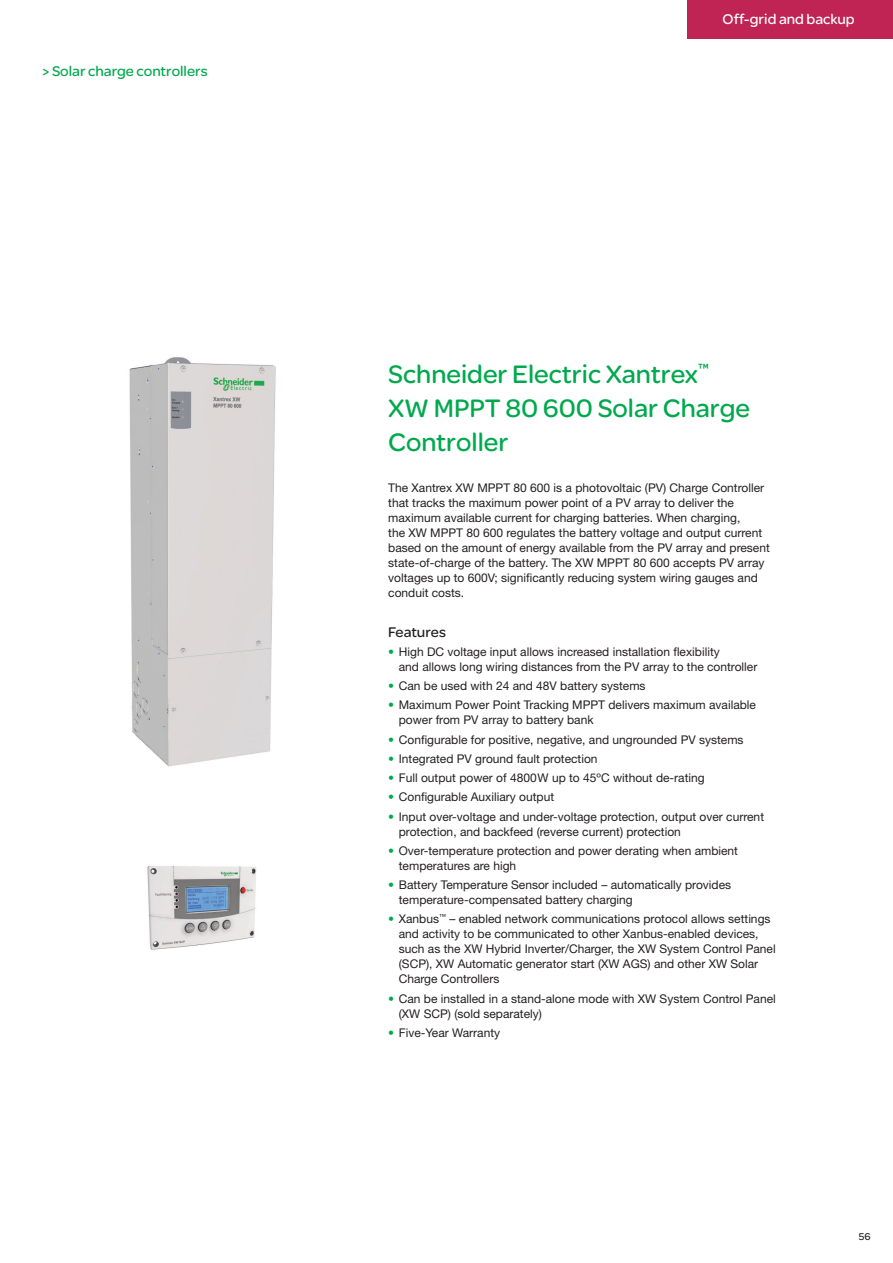
<style>
.page{position:relative;width:893px;height:1263px;background:#fff}
.page>*{position:absolute;margin:0;border:0;box-sizing:border-box;transform-origin:0 0}
.t1{font:27px/33.9px "SE Optimist";color:#00a94e}
.t2{font:15px "SE Optimist";color:#00a94e}
.t3{font:15px "SE Optimist";color:#fff}
.t4{font:15px "SE Optimist";color:#231f20}
.t5{font:12px/15px "Helvetica Neue";color:#231f20}
.t6{font:10.5px "SE Optimist";color:#231f20}
.s1{color:#00a94e}
</style>
<div class="page">
<img style="left:147px;top:865px;width:110px;height:85px">
<div style="left:688px;top:0;width:205px;height:38px;background:#bf2454"></div>
<img style="left:129px;top:357px;width:147px;height:410px">
<p class="t2" style="left:43px;top:60px;width:167px">&gt; Solar charge controllers</p>
<p class="t3" style="left:723px;top:9px;width:134px">Off-grid and backup</p>
<h1 class="t1" style="left:388px;top:356px;width:363px">Schneider Electric Xantrex<sup>™<br></sup>XW MPPT 80 600 Solar Charge<br>Controller</h1>
<p class="t5" style="left:388px;top:480px;width:383px">The Xantrex XW MPPT 80 600 is a photovoltaic (PV) Charge Controller that tracks the maximum power point of a PV array to deliver the maximum available current for charging batteries. When charging,<br>the XW MPPT 80 600 regulates the battery voltage and output current based on the amount of energy available from the PV array and present state-of-charge of the battery. The XW MPPT 80 600 accepts PV array voltages up to 600V; significantly reducing system wiring gauges and conduit costs.</p>
<p class="t4" style="left:388px;top:621px;width:59px">Features</p>
<p class="t5" style="left:399px;top:644px;width:360px;text-indent:-11px"><span class="s1">•</span> High DC voltage input allows increased installation flexibility<br>and allows long wiring distances from the PV array to the controller</p>
<p class="t5" style="left:388px;top:678px;width:259px"><span class="s1">•</span> Can be used with 24 and 48V battery systems</p>
<p class="t5" style="left:399px;top:697px;width:359px;text-indent:-11px"><span class="s1">•</span> Maximum Power Point Tracking MPPT delivers maximum available power from PV array to battery bank</p>
<p class="t5" style="left:388px;top:732px;width:357px"><span class="s1">•</span> Configurable for positive, negative, and ungrounded PV systems</p>
<p class="t5" style="left:388px;top:751px;width:211px"><span class="s1">•</span> Integrated PV ground fault protection</p>
<p class="t5" style="left:388px;top:770px;width:318px"><span class="s1">•</span> Full output power of 4800W up to 45ºC without de-rating</p>
<p class="t5" style="left:388px;top:789px;width:167px"><span class="s1">•</span> Configurable Auxiliary output</p>
<p class="t5" style="left:399px;top:809px;width:367px;text-indent:-11px"><span class="s1">•</span> Input over-voltage and under-voltage protection, output over current protection, and backfeed (reverse current) protection</p>
<p class="t5" style="left:399px;top:843px;width:341px;text-indent:-11px"><span class="s1">•</span> Over-temperature protection and power derating when ambient temperatures are high</p>
<p class="t5" style="left:399px;top:877px;width:334px;text-indent:-11px"><span class="s1">•</span> Battery Temperature Sensor included – automatically provides temperature-compensated battery charging</p>
<p class="t5" style="left:399px;top:911px;width:378px;text-indent:-11px"><span class="s1">•</span> Xanbus<sup>™</sup> – enabled network communications protocol allows settings and activity to be communicated to other Xanbus-enabled devices, such as the XW Hybrid Inverter/Charger, the XW System Control Panel (SCP), XW Automatic generator start (XW AGS) and other XW Solar Charge Controllers</p>
<p class="t5" style="left:399px;top:991px;width:378px;text-indent:-11px"><span class="s1">•</span> Can be installed in a stand-alone mode with XW System Control Panel (XW SCP) (sold separately)</p>
<p class="t5" style="left:388px;top:1025px;width:113px"><span class="s1">•</span> Five-Year Warranty</p>
<p class="t6" style="left:859px;top:1230px;width:13px">56</p>
</div>
